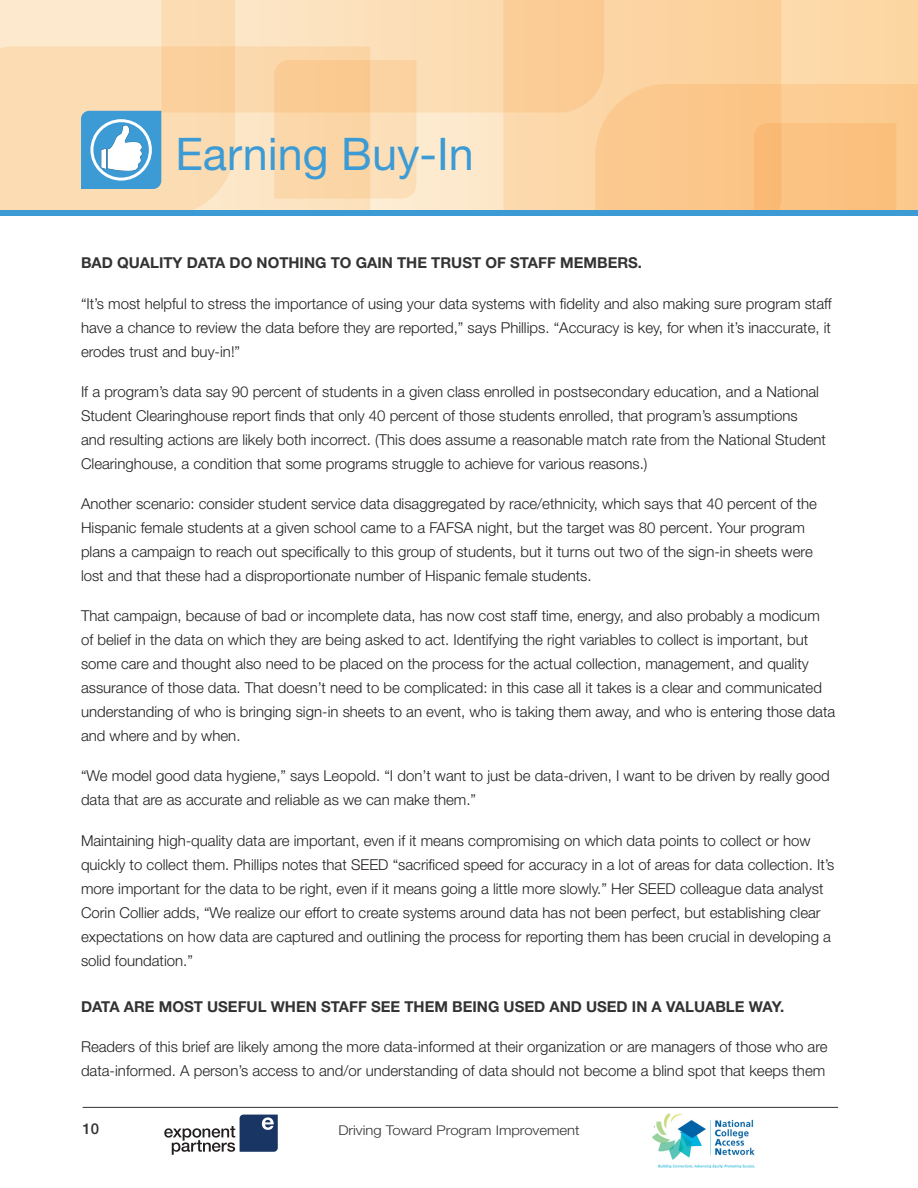
<style>
.page{position:relative;width:918px;height:1188px;background:#fff}
.page>*{position:absolute;margin:0;border:0;box-sizing:border-box;transform-origin:0 0}
.Page_Title{font:45px "Helvetica Neue";color:#3c9bd5}
.body{font:300 15px/24px "Helvetica Neue";color:#231f20}
.body-2{font:700 15px "Helvetica Neue";color:#323332}
.t1{font:500 15px "Helvetica Neue";color:#323332}
.t2{font:300 13.5px "Helvetica Neue";color:#323332;scale:1.1 1}
</style>
<div class="page">
<hr style="left:83px;top:1107px;width:755px;height:1px;background:#323332">
<svg style="left:164px;top:1115px;width:114px;height:40px"></svg>
<img style="left:652px;top:1114px;width:102px;height:54px">
<svg style="left:370px;top:0;width:548px;height:210px;background:#fcdfb7"></svg>
<div style="left:0;top:0;width:161px;height:46px;background:#fde9cd"></div>
<svg style="left:161px;top:0;width:342px;height:113px;background:#fbdeb7"></svg>
<svg style="left:0;top:46px;width:370px;height:164px;background:#fbdbb1"></svg>
<svg style="left:503px;top:0;width:278px;height:210px;background:#fbd19e"></svg>
<svg style="left:274px;top:60px;width:143px;height:139px;background:#fad4a4"></svg>
<svg style="left:595px;top:84px;width:323px;height:126px;background:#fbc588"></svg>
<div style="left:0;top:210px;width:918px;height:6px;background:#3c9bd5"></div>
<svg style="left:81px;top:111px;width:80px;height:78px;background:#48a0d6"></svg>
<div style="left:90px;top:119px;width:62px;height:62px;border:3px solid #fff;border-radius:50%"></div>
<img style="left:101px;top:125px;width:45px;height:45px">
<p class="Page_Title" style="left:176px;top:127px;width:300px">Earning Buy-In</p>
<p class="body-2" style="left:81px;top:254px;width:563px">BAD QUALITY DATA DO NOTHING TO GAIN THE TRUST OF STAFF MEMBERS.</p>
<p class="body" style="left:81px;top:291px;width:752px;text-align:justify">“It’s most helpful to stress the importance of using your data systems with fidelity and also making sure program staff have a chance to review the data before they are reported,” says Phillips. “Accuracy is key, for when it’s inaccurate, it erodes trust and buy-in!”</p>
<p class="body" style="left:81px;top:379px;width:746px">If a program’s data say 90 percent of students in a given class enrolled in postsecondary education, and a National Student Clearinghouse report finds that only 40 percent of those students enrolled, that program’s assumptions and resulting actions are likely both incorrect. (This does assume a reasonable match rate from the National Student Clearinghouse, a condition that some programs struggle to achieve for various reasons.)</p>
<p class="body" style="left:81px;top:491px;width:738px">Another scenario: consider student service data disaggregated by race/ethnicity, which says that 40 percent of the Hispanic female students at a given school came to a FAFSA night, but the target was 80 percent. Your program plans a campaign to reach out specifically to this group of students, but it turns out two of the sign-in sheets were lost and that these had a disproportionate number of Hispanic female students.</p>
<p class="body" style="left:81px;top:604px;width:756px">That campaign, because of bad or incomplete data, has now cost staff time, energy, and also probably a modicum of belief in the data on which they are being asked to act. Identifying the right variables to collect is important, but some care and thought also need to be placed on the process for the actual collection, management, and quality assurance of those data. That doesn’t need to be complicated: in this case all it takes is a clear and communicated understanding of who is bringing sign-in sheets to an event, who is taking them away, and who is entering those data and where and by when.</p>
<p class="body" style="left:81px;top:764px;width:750px">“We model good data hygiene,” says Leopold. “I don’t want to just be data-driven, I want to be driven by really good data that are as accurate and reliable as we can make them.”</p>
<p class="body" style="left:81px;top:828px;width:755px">Maintaining high-quality data are important, even if it means compromising on which data points to collect or how quickly to collect them. Phillips notes that SEED “sacrificed speed for accuracy in a lot of areas for data collection. It’s more important for the data to be right, even if it means going a little more slowly.” Her SEED colleague data analyst Corin Collier adds, “We realize our effort to create systems around data has not been perfect, but establishing clear expectations on how data are captured and outlining the process for reporting them has been crucial in developing a solid foundation.”</p>
<p class="body-2" style="left:81px;top:997px;width:705px">DATA ARE MOST USEFUL WHEN STAFF SEE THEM BEING USED AND USED IN A VALUABLE WAY.</p>
<p class="body" style="left:81px;top:1034px;width:748px">Readers of this brief are likely among the more data-informed at their organization or are managers of those who are data-informed. A person’s access to and/or understanding of data should not become a blind spot that keeps them</p>
<p class="t1" style="left:82px;top:1120px;width:18px">10</p>
<p class="t2" style="left:338px;top:1121px;width:221px">Driving Toward Program Improvement</p>
</div>
